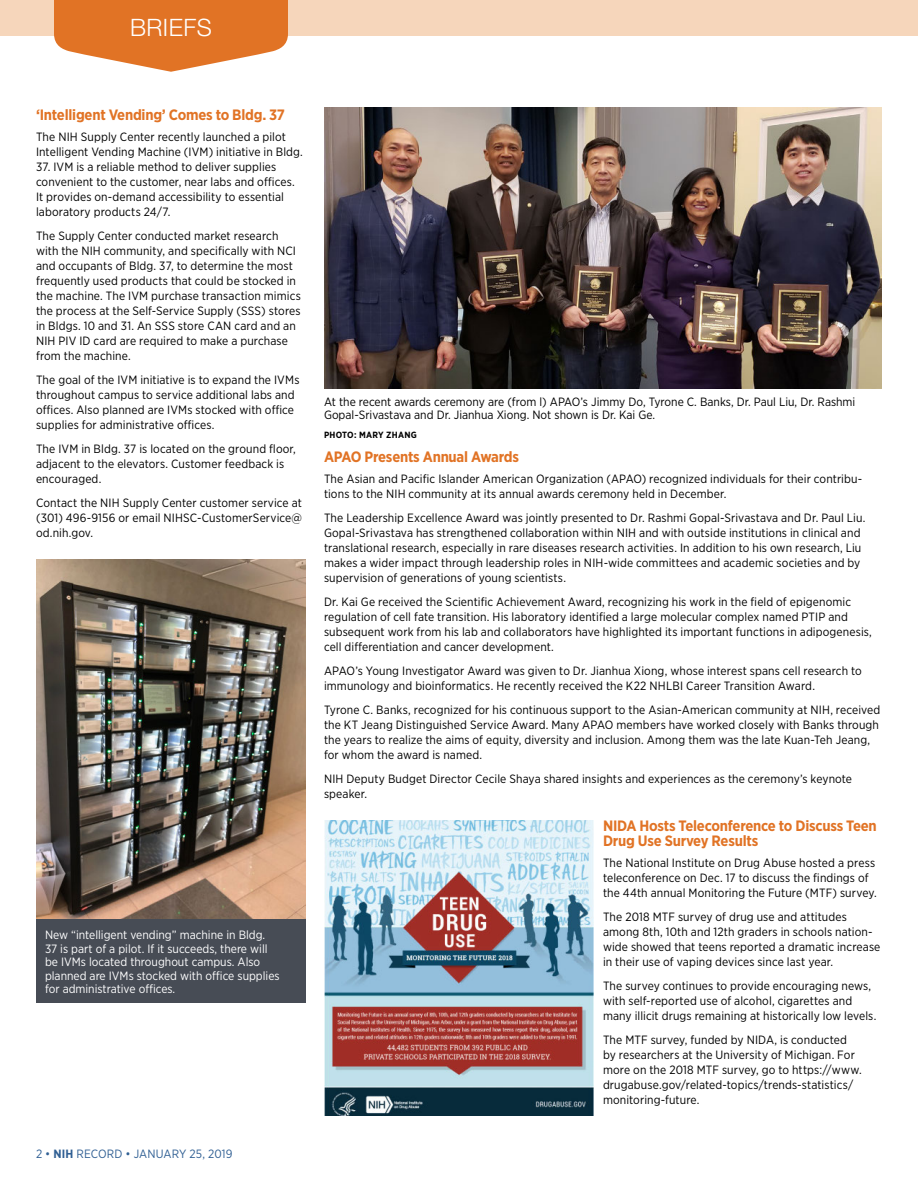
<style>
.page{position:relative;width:918px;height:1188px;background:#fff}
.page>*{position:absolute;margin:0;border:0;box-sizing:border-box;transform-origin:0 0}
.Page_jump{font:300 24px "Helvetica Neue LT Std";letter-spacing:.02em;color:#fff}
.Head__Briefs{font:700 15px/15px "Gotham Narrow";letter-spacing:-.015em;color:#e17325}
.Body_2__Briefs_and_S{font:12px/15px "Gotham Narrow";letter-spacing:.01em;color:#000}
.Photo_caption_revers{font:12px/13.5px "Gotham Narrow";color:#fff}
.Photo_caption_positi{font:12px/13.5px "Gotham Narrow";color:#000}
.Body_2__Briefs_and_S-2{font:12px "Gotham Narrow";letter-spacing:.015em;color:#316094}
.Photo_credit_positiv{font:700 9px "Gotham Narrow";letter-spacing:.03em;color:#000}
.s1{font-weight:700}
</style>
<div class="page">
<div style="left:0;top:0;width:918px;height:35px;background:#f6d6bb"></div>
<svg style="left:54px;top:0;width:234px;height:72px"></svg>
<img style="left:36px;top:560px;width:270px;height:360px">
<div style="left:36px;top:920px;width:270px;height:84px;background:#474c55"></div>
<img style="left:324px;top:821px;width:270px;height:295px">
<img style="left:324px;top:108px;width:558px;height:281px">
<p class="Page_jump" style="left:130px;top:13px;width:83px">BRIEFS</p>
<p class="Head__Briefs" style="left:36px;top:107px;width:250px">‘Intelligent Vending’ Comes to Bldg. 37</p>
<p class="Body_2__Briefs_and_S" style="left:36px;top:129px;width:268px">The NIH Supply Center recently launched a pilot<br>Intelligent Vending Machine (IVM) initiative in Bldg.</p>
<p class="Body_2__Briefs_and_S" style="left:36px;top:159px;width:260px">37. IVM is a reliable method to deliver supplies convenient to the customer, near labs and offices.<br>It provides on-demand accessibility to essential laboratory products 24/7.</p>
<p class="Body_2__Briefs_and_S" style="left:36px;top:228px;width:266px">The Supply Center conducted market research with the NIH community, and specifically with NCI and occupants of Bldg. 37, to determine the most frequently used products that could be stocked in the machine. The IVM purchase transaction mimics the process at the Self-Service Supply (SSS) stores in Bldgs. 10 and 31. An SSS store CAN card and an NIH PIV ID card are required to make a purchase from the machine.</p>
<p class="Body_2__Briefs_and_S" style="left:36px;top:372px;width:265px">The goal of the IVM initiative is to expand the IVMs throughout campus to service additional labs and offices. Also planned are IVMs stocked with office supplies for administrative offices.</p>
<p class="Body_2__Briefs_and_S" style="left:36px;top:441px;width:261px">The IVM in Bldg. 37 is located on the ground floor, adjacent to the elevators. Customer feedback is encouraged.</p>
<p class="Body_2__Briefs_and_S" style="left:36px;top:495px;width:268px;text-align:justify">Contact the NIH Supply Center customer service at (301) 496-9156 or email NIHSC-CustomerService@ od.nih.gov.</p>
<p class="Photo_caption_revers" style="left:45px;top:928px;width:236px">New “intelligent vending” machine in Bldg.<br>37 is part of a pilot. If it succeeds, there will be IVMs located throughout campus. Also planned are IVMs stocked with office supplies for administrative offices.</p>
<p class="Body_2__Briefs_and_S-2" style="left:36px;top:1146px;width:198px">2 • <span class="s1">NIH</span> RECORD • JANUARY 25, 2019</p>
<p class="Photo_caption_positi" style="left:324px;top:394px;width:533px">At the recent awards ceremony are (from l) APAO’s Jimmy Do, Tyrone C. Banks, Dr. Paul Liu, Dr. Rashmi<br>Gopal-Srivastava and Dr. Jianhua Xiong. Not shown is Dr. Kai Ge.</p>
<p class="Photo_credit_positiv" style="left:324px;top:429px;width:94px">PHOTO: MARY ZHANG</p>
<p class="Head__Briefs" style="left:324px;top:449px;width:197px">APAO Presents Annual Awards</p>
<p class="Body_2__Briefs_and_S" style="left:324px;top:471px;width:540px">The Asian and Pacific Islander American Organization (APAO) recognized individuals for their contribu&shy;tions to the NIH community at its annual awards ceremony held in December.</p>
<p class="Body_2__Briefs_and_S" style="left:324px;top:510px;width:543px">The Leadership Excellence Award was jointly presented to Dr. Rashmi Gopal-Srivastava and Dr. Paul Liu.<br>Gopal-Srivastava has strengthened collaboration within NIH and with outside institutions in clinical and translational research, especially in rare diseases research activities. In addition to his own research, Liu makes a wider impact through leadership roles in NIH-wide committees and academic societies and by supervision of generations of young scientists.</p>
<p class="Body_2__Briefs_and_S" style="left:324px;top:594px;width:549px">Dr. Kai Ge received the Scientific Achievement Award, recognizing his work in the field of epigenomic regulation of cell fate transition. His laboratory identified a large molecular complex named PTIP and subsequent work from his lab and collaborators have highlighted its important functions in adipogenesis, cell differentiation and cancer development.</p>
<p class="Body_2__Briefs_and_S" style="left:324px;top:663px;width:539px">APAO’s Young Investigator Award was given to Dr. Jianhua Xiong, whose interest spans cell research to immunology and bioinformatics. He recently received the K22 NHLBI Career Transition Award.</p>
<p class="Body_2__Briefs_and_S" style="left:324px;top:702px;width:558px">Tyrone C. Banks, recognized for his continuous support to the Asian-American community at NIH, received the KT Jeang Distinguished Service Award. Many APAO members have worked closely with Banks through the years to realize the aims of equity, diversity and inclusion. Among them was the late Kuan-Teh Jeang, for whom the award is named.</p>
<p class="Body_2__Briefs_and_S" style="left:324px;top:771px;width:530px">NIH Deputy Budget Director Cecile Shaya shared insights and experiences as the ceremony’s keynote speaker.</p>
<p class="Head__Briefs" style="left:603px;top:818px;width:275px">NIDA Hosts Teleconference to Discuss Teen<br>Drug Use Survey Results</p>
<p class="Body_2__Briefs_and_S" style="left:603px;top:855px;width:275px">The National Institute on Drug Abuse hosted a press teleconference on Dec. 17 to discuss the findings of the 44th annual Monitoring the Future (MTF) survey.</p>
<p class="Body_2__Briefs_and_S" style="left:603px;top:909px;width:279px">The 2018 MTF survey of drug use and attitudes among 8th, 10th and 12th graders in schools nation&shy;wide showed that teens reported a dramatic increase in their use of vaping devices since last year.</p>
<p class="Body_2__Briefs_and_S" style="left:603px;top:978px;width:275px">The survey continues to provide encouraging news, with self-reported use of alcohol, cigarettes and many illicit drugs remaining at historically low levels.</p>
<p class="Body_2__Briefs_and_S" style="left:603px;top:1032px;width:260px">The MTF survey, funded by NIDA, is conducted by researchers at the University of Michigan. For more on the 2018 MTF survey, go to https://www. drugabuse.gov/related-topics/trends-statistics/ monitoring-future.</p>
</div>
